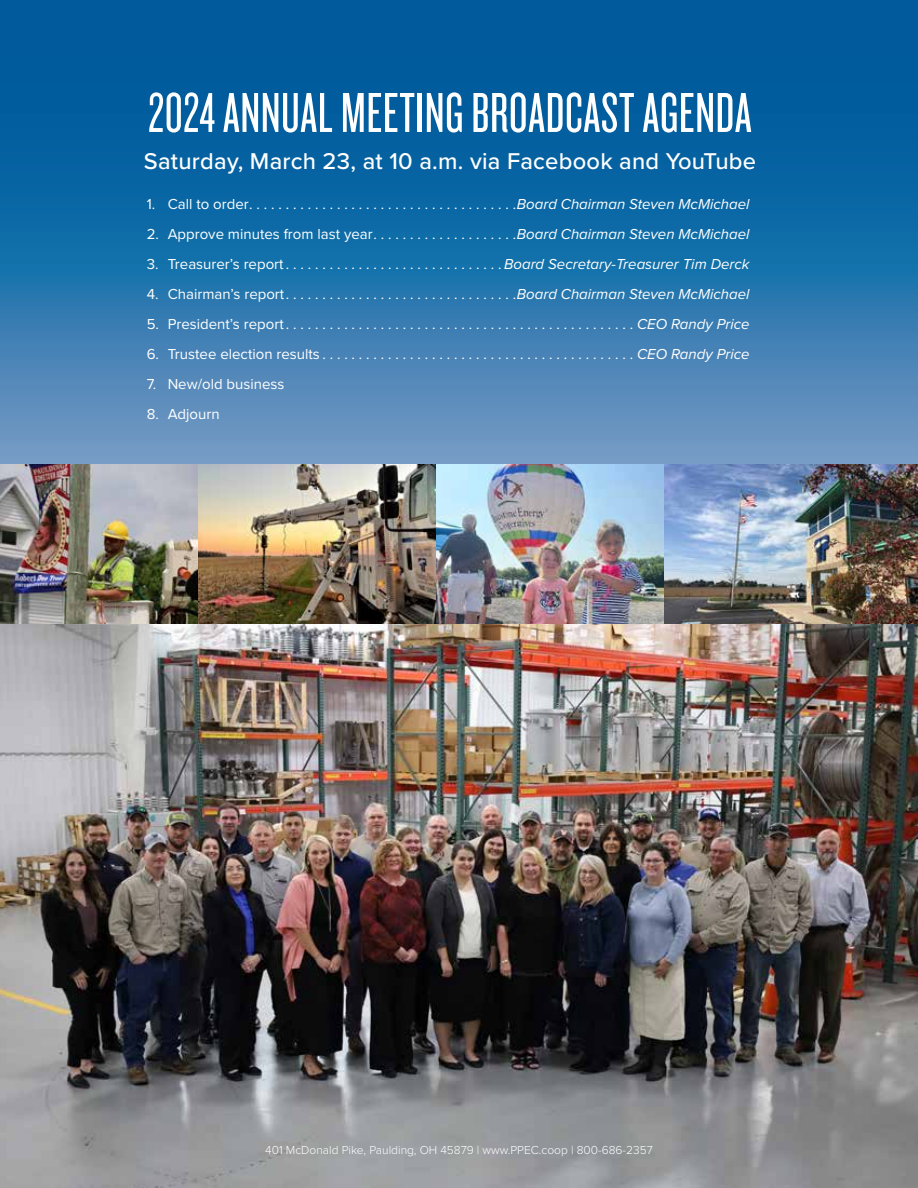
<style>
.page{position:relative;width:918px;height:1188px;background:#fff}
.page>*{position:absolute;margin:0;border:0;box-sizing:border-box;transform-origin:0 0}
.t1{font:58.5px "Knockout HTF27 Junior Bantamwt";letter-spacing:.01em;color:#fff}
.t2{font:500 23.7px "Proxima Nova";letter-spacing:.01em;color:#fff}
.t3{font:15px "Proxima Nova";color:#fff}
.t4{font:300 12px "Proxima Nova";color:#fff}
.s1{font-style:italic}
</style>
<div class="page">
<svg style="left:0;top:0;width:918px;height:465px;background:#2371aa"></svg>
<img style="left:197px;top:465px;width:239px;height:160px">
<img style="left:0;top:465px;width:197px;height:160px">
<img style="left:436px;top:465px;width:482px;height:160px">
<img style="left:0;top:625px;width:918px;height:563px">
<h1 class="t1" style="left:148px;top:84px;width:605px">2024 ANNUAL MEETING BROADCAST AGENDA</h1>
<h2 class="t2" style="left:144px;top:143px;width:614px">Saturday, March 23, at 10 a.m. via Facebook and YouTube</h2>
<p class="t3" style="left:147px;top:193px;width:604px">1. Call to order . . . . . . . . . . . . . . . . . . . . . . . . . . . . . . . . . . . . <span class="s1">Board Chairman Steven McMichael</span></p>
<p class="t3" style="left:147px;top:223px;width:604px">2. Approve minutes from last year . . . . . . . . . . . . . . . . . . . <span class="s1">Board Chairman Steven McMichael</span></p>
<p class="t3" style="left:147px;top:253px;width:604px">3. Treasurer’s report . . . . . . . . . . . . . . . . . . . . . . . . . . . . . <span class="s1">Board Secretary-Treasurer Tim Derck</span></p>
<p class="t3" style="left:147px;top:283px;width:604px">4. Chairman’s report . . . . . . . . . . . . . . . . . . . . . . . . . . . . . . . <span class="s1">Board Chairman Steven McMichael</span></p>
<p class="t3" style="left:147px;top:313px;width:605px">5. President’s report . . . . . . . . . . . . . . . . . . . . . . . . . . . . . . . . . . . . . . . . . . . . . . . . <span class="s1">CEO Randy Price</span></p>
<p class="t3" style="left:147px;top:343px;width:605px">6. Trustee election results . . . . . . . . . . . . . . . . . . . . . . . . . . . . . . . . . . . . . . . . . . . <span class="s1">CEO Randy Price</span></p>
<p class="t3" style="left:147px;top:373px;width:139px">7. New/old business</p>
<p class="t3" style="left:147px;top:403px;width:74px">8. Adjourn</p>
<p class="t4" style="left:265px;top:1141px;width:389px">401 McDonald Pike, Paulding, OH 45879 | www.PPEC.coop | 800-686-2357</p>
</div>
